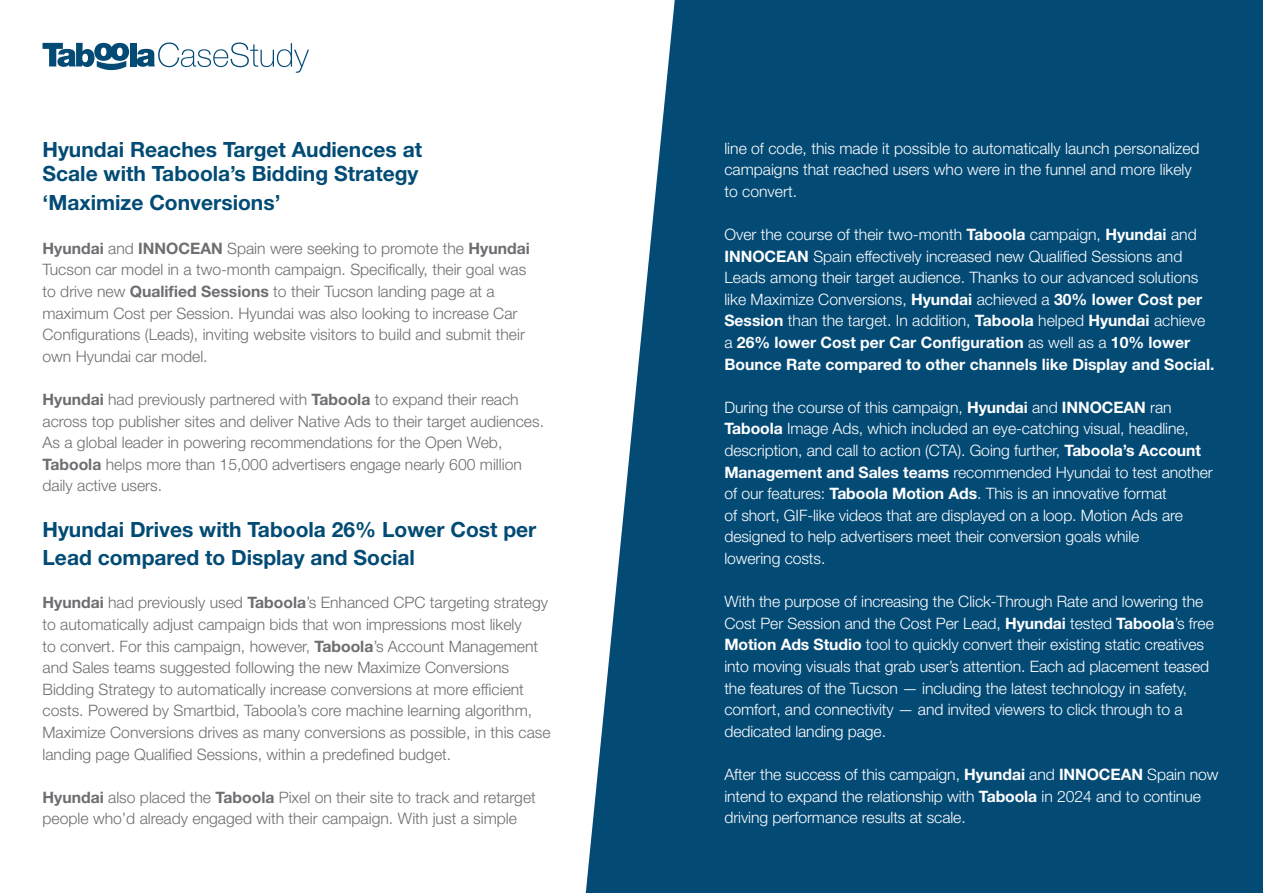
<style>
.page{position:relative;width:1263px;height:893px;background:#fff}
.page>*{position:absolute;margin:0;border:0;box-sizing:border-box;transform-origin:0 0}
.t1{font:700 21px/24px "Helvetica Neue LT Std";color:#024b75}
.t2{font:300 15.75px/21.6px "Helvetica Neue LT Std";letter-spacing:-.005em;color:#fff}
.t3{font:300 15.75px/21.6px "Helvetica Neue LT Std";color:#6d6e71}
.s1{font-weight:700}
</style>
<div class="page">
<div style="left:586px;top:0;width:677px;height:893px;background:#034a75"></div>
<div style="left:130px;top:43px;width:6px;height:23px;background:#034a75"></div>
<svg style="left:137px;top:43px;width:172px;height:30px"></svg>
<svg style="left:43px;top:43px;width:86px;height:27px"></svg>
<h1 class="t1" style="left:43px;top:138px;width:381px">Hyundai Reaches Target Audiences at<br>Scale with Taboola’s Bidding Strategy</h1>
<h1 class="t1" style="left:43px;top:190px;width:239px">‘Maximize Conversions’</h1>
<p class="t3" style="left:43px;top:237px;width:489px"><span class="s1">Hyundai</span> and <span class="s1">INNOCEAN</span> Spain were seeking to promote the <span class="s1">Hyundai </span>Tucson car model in a two-month campaign. Specifically, their goal was to drive new <span class="s1">Qualified Sessions</span> to their Tucson landing page at a maximum Cost per Session. Hyundai was also looking to increase Car Configurations (Leads), inviting website visitors to build and submit their own Hyundai car model.</p>
<p class="t3" style="left:43px;top:388px;width:503px"><span class="s1">Hyundai</span> had previously partnered with <span class="s1">Taboola</span> to expand their reach across top publisher sites and deliver Native Ads to their target audiences.<br>As a global leader in powering recommendations for the Open Web, <span class="s1">Taboola</span> helps more than 15,000 advertisers engage nearly 600 million daily active users.</p>
<h1 class="t1" style="left:43px;top:515px;width:495px;line-height:28.2px">Hyundai Drives with Taboola 26% Lower Cost per<br>Lead compared to Display and Social</h1>
<p class="t3" style="left:43px;top:592px;width:510px"><span class="s1">Hyundai</span> had previously used <span class="s1">Taboola</span>’s Enhanced CPC targeting strategy to automatically adjust campaign bids that won impressions most likely<br>to convert. For this campaign, however, <span class="s1">Taboola</span>’s Account Management and Sales teams suggested following the new Maximize Conversions Bidding Strategy to automatically increase conversions at more efficient costs. Powered by Smartbid, Taboola’s core machine learning algorithm, Maximize Conversions drives as many conversions as possible, in this case landing page Qualified Sessions, within a predefined budget.</p>
<p class="t3" style="left:43px;top:786px;width:495px"><span class="s1">Hyundai</span> also placed the <span class="s1">Taboola</span> Pixel on their site to track and retarget people who’d already engaged with their campaign. With just a simple</p>
<p class="t2" style="left:724px;top:137px;width:477px">line of code, this made it possible to automatically launch personalized campaigns that reached users who were in the funnel and more likely to convert.</p>
<p class="t2" style="left:724px;top:223px;width:492px">Over the course of their two-month <span class="s1">Taboola</span> campaign, <span class="s1">Hyundai</span> and <span class="s1">INNOCEAN</span> Spain effectively increased new Qualified Sessions and Leads among their target audience. Thanks to our advanced solutions like Maximize Conversions, <span class="s1">Hyundai</span> achieved a <span class="s1">30% lower Cost per Session</span> than the target. In addition, <span class="s1">Taboola</span> helped <span class="s1">Hyundai</span> achieve a <span class="s1">26% lower Cost per Car Configuration</span> as well as a <span class="s1">10% lower Bounce Rate compared to other channels like Display and Social.</span></p>
<p class="t2" style="left:724px;top:396px;width:490px">During the course of this campaign, <span class="s1">Hyundai</span> and <span class="s1">INNOCEAN</span> ran <span class="s1">Taboola</span> Image Ads, which included an eye-catching visual, headline, description, and call to action (CTA). Going further, <span class="s1">Taboola’s Account Management and Sales teams</span> recommended Hyundai to test another of our features: <span class="s1">Taboola Motion Ads</span>. This is an innovative format<br>of short, GIF-like videos that are displayed on a loop. Motion Ads are designed to help advertisers meet their conversion goals while<br>lowering costs.</p>
<p class="t2" style="left:724px;top:590px;width:491px">With the purpose of increasing the Click-Through Rate and lowering the Cost Per Session and the Cost Per Lead, <span class="s1">Hyundai</span> tested <span class="s1">Taboola</span>’s free <span class="s1">Motion Ads Studio</span> tool to quickly convert their existing static creatives into moving visuals that grab user’s attention. Each ad placement teased the features of the Tucson — including the latest technology in safety, comfort, and connectivity — and invited viewers to click through to a dedicated landing page.</p>
<p class="t2" style="left:724px;top:763px;width:495px">After the success of this campaign, <span class="s1">Hyundai</span> and <span class="s1">INNOCEAN</span> Spain now intend to expand the relationship with <span class="s1">Taboola</span> in 2024 and to continue driving performance results at scale.</p>
</div>
